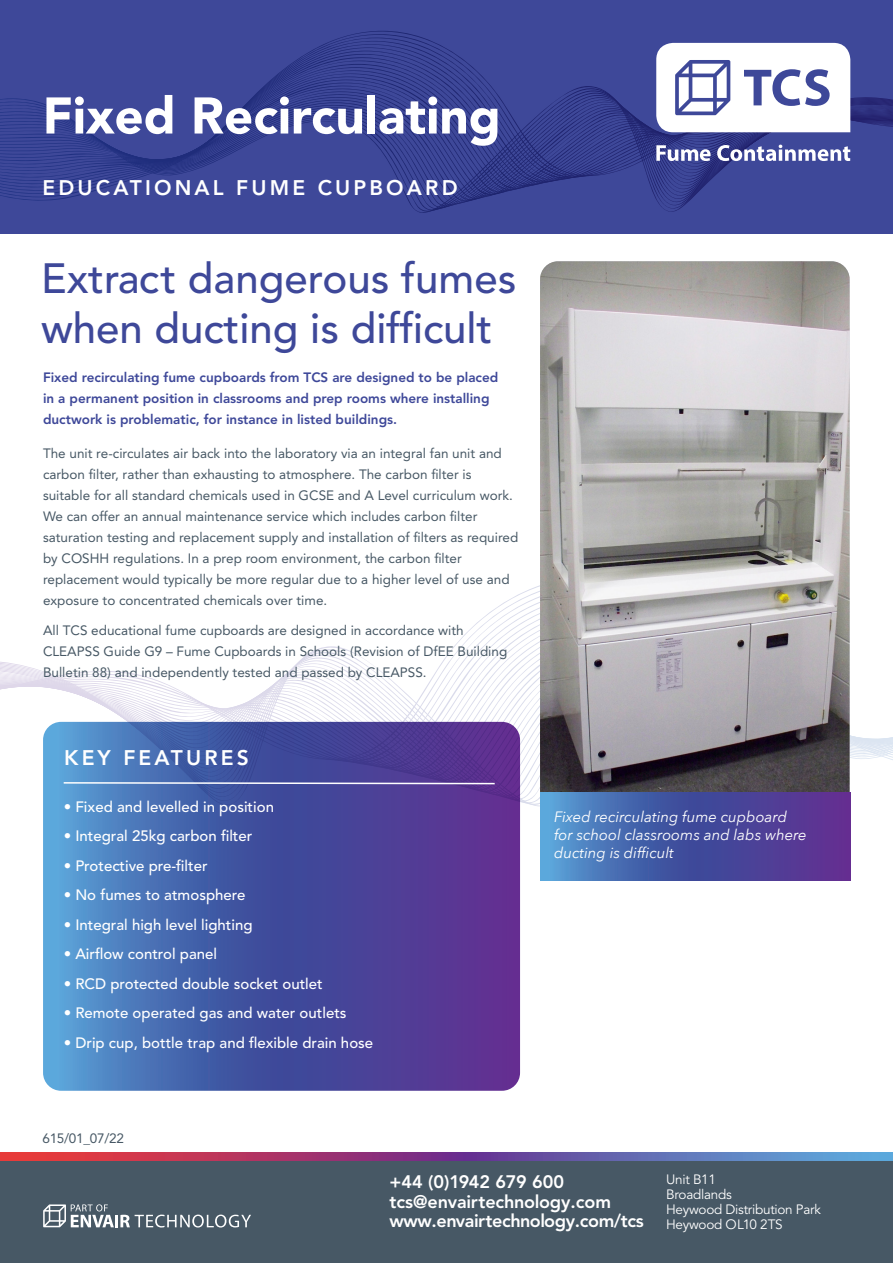
<style>
.page{position:relative;width:893px;height:1263px;background:#fff}
.page>*{position:absolute;margin:0;border:0;box-sizing:border-box;transform-origin:0 0}
.t1{font:900 51px "Avenir LT Pro";color:#fff}
.t2{font:500 42px/49.5px "Avenir LT Pro";color:#3e4899}
.t3{font:800 21px "Avenir LT Pro";letter-spacing:.15em;color:#fff}
.t4{font:800 18px "Avenir LT Pro";letter-spacing:-.02em;color:#fff}
.t5{font:800 18px "Avenir LT Pro";color:#fff}
.t6{font:500 15px "Avenir LT Pro";color:#fff}
.t7{font:italic 15px/18px "Avenir Next";color:#fff}
.t8{font:13.5px/21px "Avenir LT Pro";color:#475865}
.t9{font:800 13.5px/21px "Avenir LT Pro";color:#3e4899}
.t10{font:13.5px "Avenir LT Pro";letter-spacing:-.02em;color:#fff}
</style>
<div class="page">
<svg style="left:0;top:646px;width:893px;height:160px"></svg>
<svg style="left:43px;top:722px;width:477px;height:369px;background:#4c57a5"></svg>
<div style="left:0;top:0;width:893px;height:234px;background:#3e4899"></div>
<svg style="left:0;top:86px;width:893px;height:127px"></svg>
<div style="left:0;top:1157px;width:893px;height:106px;background:#475865"></div>
<svg style="left:0;top:1152px;width:893px;height:9px;background:#8c538a"></svg>
<svg style="left:43px;top:1204px;width:208px;height:23px"></svg>
<svg style="left:656px;top:43px;width:194px;height:89px;background:#dee0ed"></svg>
<svg style="left:656px;top:145px;width:55px;height:16px"></svg>
<svg style="left:717px;top:145px;width:133px;height:16px"></svg>
<img style="left:540px;top:261px;width:310px;height:531px">
<svg style="left:540px;top:792px;width:310px;height:89px;background:#4c57a6"></svg>
<svg style="left:62px;top:781px;width:434px;height:4px;background:#8d94c5"></svg>
<p class="t1" style="left:43px;top:85px;width:460px">Fixed Recirculating</p>
<p class="t3" style="left:43px;top:175px;width:417px">EDUCATIONAL FUME CUPBOARD</p>
<p class="t2" style="left:41px;top:254px;width:477px">Extract dangerous fumes when ducting is difficult</p>
<p class="t9" style="left:43px;top:367px;width:457px">Fixed recirculating fume cupboards from TCS are designed to be placed in a permanent position in classrooms and prep rooms where installing ductwork is problematic, for instance in listed buildings.</p>
<p class="t8" style="left:43px;top:443px;width:477px">The unit re-circulates air back into the laboratory via an integral fan unit and carbon filter, rather than exhausting to atmosphere. The carbon filter is suitable for all standard chemicals used in GCSE and A Level curriculum work.<br>We can offer an annual maintenance service which includes carbon filter saturation testing and replacement supply and installation of filters as required by COSHH regulations. In a prep room environment, the carbon filter replacement would typically be more regular due to a higher level of use and exposure to concentrated chemicals over time.</p>
<p class="t8" style="left:43px;top:619px;width:466px">All TCS educational fume cupboards are designed in accordance with<br>CLEAPSS Guide G9 – Fume Cupboards in Schools (Revision of DfEE Building<br>Bulletin 88) and independently tested and passed by CLEAPSS.</p>
<p class="t3" style="left:64px;top:746px;width:186px">KEY FEATURES</p>
<p class="t6" style="left:64px;top:797px;width:212px">• Fixed and levelled in position</p>
<p class="t6" style="left:64px;top:827px;width:190px">• Integral 25kg carbon filter</p>
<p class="t6" style="left:64px;top:856px;width:145px">• Protective pre-filter</p>
<p class="t6" style="left:64px;top:886px;width:183px">• No fumes to atmosphere</p>
<p class="t6" style="left:64px;top:915px;width:190px">• Integral high level lighting</p>
<p class="t6" style="left:64px;top:945px;width:155px">• Airflow control panel</p>
<p class="t6" style="left:64px;top:974px;width:261px">• RCD protected double socket outlet</p>
<p class="t6" style="left:64px;top:1004px;width:284px">• Remote operated gas and water outlets</p>
<p class="t6" style="left:64px;top:1033px;width:311px">• Drip cup, bottle trap and flexible drain hose</p>
<p class="t7" style="left:554px;top:807px;width:254px">Fixed recirculating fume cupboard for school classrooms and labs where ducting is difficult</p>
<p class="t8" style="left:43px;top:1127px;width:83px">615/01_07/22</p>
<p class="t4" style="left:389px;top:1171px;width:176px">+44 (0)1942 679 600</p>
<p class="t5" style="left:389px;top:1191px;width:223px">tcs@envairtechnology.com</p>
<p class="t4" style="left:389px;top:1210px;width:256px">www.envairtechnology.com/tcs</p>
<p class="t10" style="left:666px;top:1171px;width:51px">Unit B11</p>
<p class="t10" style="left:666px;top:1186px;width:67px">Broadlands</p>
<p class="t10" style="left:666px;top:1201px;width:156px">Heywood Distribution Park</p>
<p class="t10" style="left:666px;top:1216px;width:118px">Heywood OL10 2TS</p>
</div>
